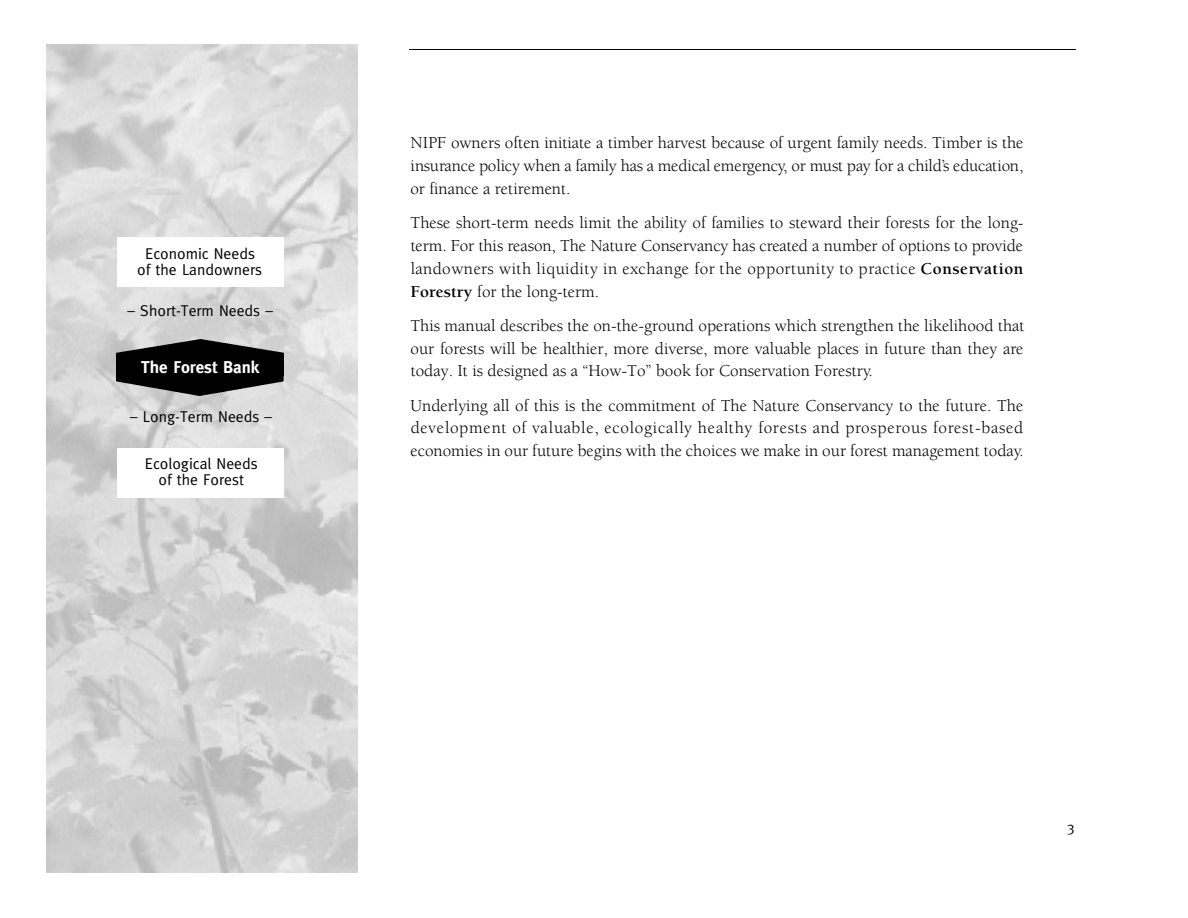
<style>
.page{position:relative;width:1188px;height:918px;background:#fff}
.page>*{position:absolute;margin:0;border:0;box-sizing:border-box;transform-origin:0 0}
.t1{font:17.1px/22.8px "Berkeley";color:#000;text-align:justify}
.t2{font:700 17.1px "Meta";color:#fff}
.t3{font:15.6px/15.8px "Meta";color:#000;text-align:center}
.t4{font:14.25px "Meta";color:#000}
.s1{font-weight:700}
</style>
<div class="page">
<img style="left:47px;top:45px;width:311px;height:828px">
<div style="left:117px;top:237px;width:166px;height:50px;background:#fff"></div>
<div style="left:117px;top:448px;width:166px;height:50px;background:#fff"></div>
<img style="left:116px;top:339px;width:167px;height:21px">
<img style="left:116px;top:360px;width:168px;height:36px">
<hr style="left:409px;top:49px;width:667px;height:1px;background:#000">
<p class="t3" style="left:137px;top:246px;width:126px">Economic Needs of the Landowners</p>
<p class="t3" style="left:128px;top:303px;width:147px">– Short-Term Needs –</p>
<p class="t2" style="left:141px;top:360px;width:120px">The Forest Bank</p>
<p class="t3" style="left:130px;top:410px;width:144px">– Long-Term Needs –</p>
<p class="t3" style="left:145px;top:457px;width:114px">Ecological Needs of the Forest</p>
<p class="t1" style="left:410px;top:133px;width:615px">NIPF owners often initiate a timber harvest because of urgent family needs. Timber is the insurance policy when a family has a medical emerg e n c y, or must pay for a child’s education, or finance a retirement.</p>
<p class="t1" style="left:410px;top:213px;width:615px">These short-term needs limit the ability of families to steward their forests for the long&shy;t e rm. For this reason, The Nature Conservancy has created a number of options to pro v i d e landowners with liquidity in exchange for the opportunity to practice <span class="s1">C o n s e rv a t i o n Forestry</span> for the long-term.</p>
<p class="t1" style="left:410px;top:316px;width:616px">This manual describes the on-the-ground operations which strengthen the likelihood that our forests will be healthier, more diverse, more valuable places in future than they are today. It is designed as a “How-To” book for Conservation Forestry.</p>
<p class="t1" style="left:410px;top:395px;width:614px">Underlying all of this is the commitment of The Nature Conservancy to the future. The development of valuable, ecologically healthy forests and pro s p e rous fore s t - b a s e d economies in our future begins with the choices we make in our forest management today.</p>
<p class="t4" style="left:1067px;top:820px;width:9px">3</p>
</div>
